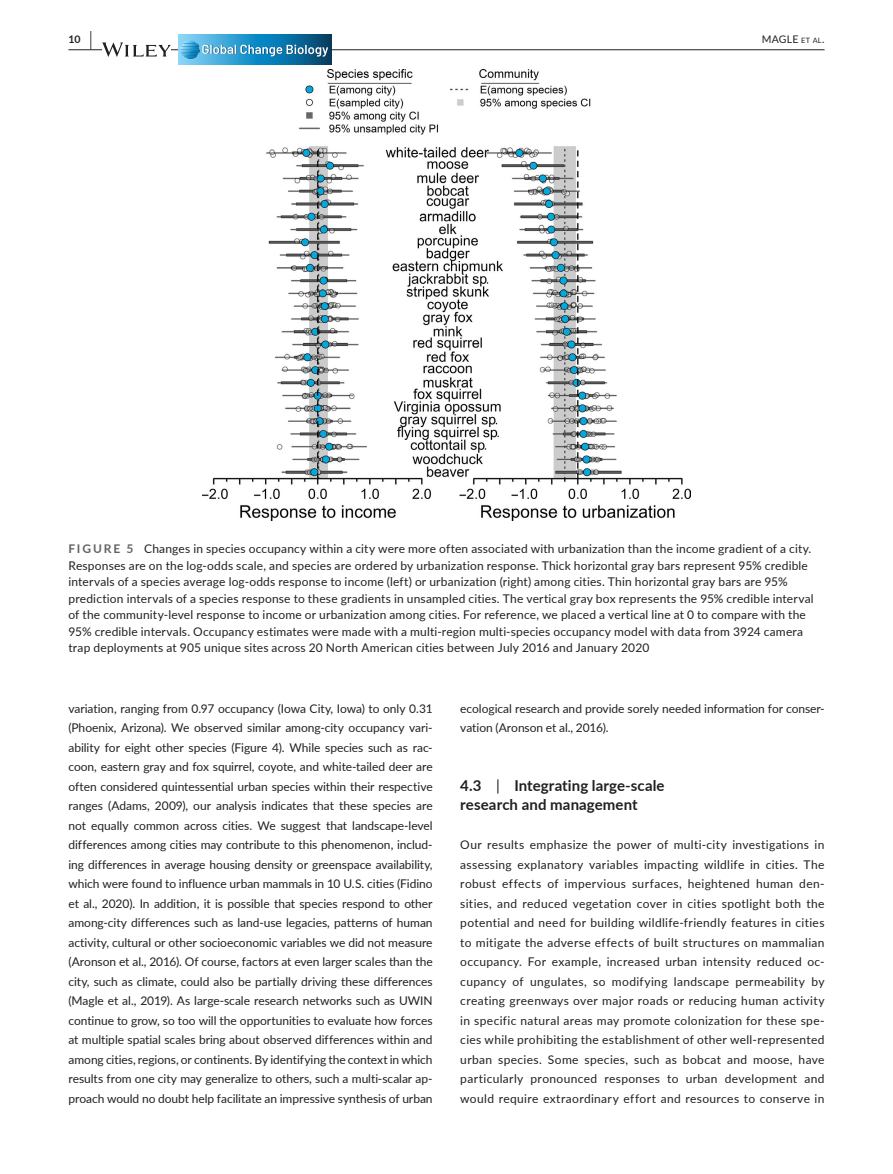
<style>
.page{position:relative;width:893px;height:1174px;background:#fff}
.page>*{position:absolute;margin:0;border:0;box-sizing:border-box;transform-origin:0 0}
.t1{font:700 15px/19.5px "Lato";letter-spacing:.005em;color:#231f20}
.t2{font:12px/19.5px "Lato";letter-spacing:.015em;color:#231f20;text-align:justify}
.t3{font:12px/19.5px "Lato";letter-spacing:-.005em;color:#231f20}
.t4{font:10.5px "Lato";letter-spacing:.02em;color:#231f20}
.t5{font:700 10.5px "Lato";color:#231f20}
.s1{font-size:19.5px}
.s2{font-size:7.35px}
.s3{font-weight:700;color:#636366}
.s4{font-weight:400}
</style>
<div class="page">
<hr style="left:68px;top:49px;width:756px;height:1px;background:#231f20">
<svg style="left:102px;top:42px;width:69px;height:15px"></svg>
<svg style="left:178px;top:64px;width:153px;height:1px"></svg>
<svg style="left:178px;top:35px;width:153px;height:29px;background:#2c8dbc"></svg>
<svg style="left:180px;top:40px;width:149px;height:19px;background:#4799c1"></svg>
<img style="left:202px;top:69px;width:489px;height:452px">
<p class="t5" style="left:68px;top:31px;width:25px">10 <span class="s1">|</span></p>
<p class="t4" style="left:762px;top:31px;width:64px">MAGLE <span class="s2">et al</span>.</p>
<p class="t2" style="left:68px;top:540px;width:747px;line-height:16.5px;text-align:left"><span class="s3">FIGURE 5</span> Changes in species occupancy within a city were more often associated with urbanization than the income gradient of a city.<br>Responses are on the log-odds scale, and species are ordered by urbanization response. Thick horizontal gray bars represent 95% credible intervals of a species average log-odds response to income (left) or urbanization (right) among cities. Thin horizontal gray bars are 95% prediction intervals of a species response to these gradients in unsampled cities. The vertical gray box represents the 95% credible interval of the community-level response to income or urbanization among cities. For reference, we placed a vertical line at 0 to compare with the 95% credible intervals. Occupancy estimates were made with a multi-region multi-species occupancy model with data from 3924 camera trap deployments at 905 unique sites across 20 North American cities between July 2016 and January 2020</p>
<p class="t2" style="left:68px;top:698px;width:366px">variation, ranging from 0.97 occupancy (Iowa City, Iowa) to only 0.31 (Phoenix, Arizona). We observed similar among-city occupancy vari&shy;ability for eight other species (Figure 4). While species such as rac&shy;coon, eastern gray and fox squirrel, coyote, and white-tailed deer are often considered quintessential urban species within their respective ranges (Adams, 2009), our analysis indicates that these species are not equally common across cities. We suggest that landscape-level differences among cities may contribute to this phenomenon, includ&shy;ing differences in average housing density or greenspace availability, which were found to influence urban mammals in 10 U.S. cities (Fidino et al., 2020). In addition, it is possible that species respond to other among-city differences such as land-use legacies, patterns of human activity, cultural or other socioeconomic variables we did not measure (Aronson et al., 2016). Of course, factors at even larger scales than the city, such as climate, could also be partially driving these differences (Magle et al., 2019). As large-scale research networks such as UWIN continue to grow, so too will the opportunities to evaluate how forces at multiple spatial scales bring about observed differences within and among cities, regions, or continents. By identifying the context in which results from one city may generalize to others, such a multi-scalar ap&shy;proach would no doubt help facilitate an impressive synthesis of urban</p>
<p class="t3" style="left:460px;top:698px;width:366px">ecological research and provide sorely needed information for conser&shy;vation (Aronson et al., 2016).</p>
<p class="t1" style="left:460px;top:775px;width:206px">4.3 <span class="s4">|</span> Integrating large-scale research and management</p>
<p class="t2" style="left:460px;top:834px;width:366px">Our results emphasize the power of multi-city investigations in assessing explanatory variables impacting wildlife in cities. The robust effects of impervious surfaces, heightened human den&shy;sities, and reduced vegetation cover in cities spotlight both the potential and need for building wildlife-friendly features in cities to mitigate the adverse effects of built structures on mammalian occupancy. For example, increased urban intensity reduced oc&shy;cupancy of ungulates, so modifying landscape permeability by creating greenways over major roads or reducing human activity in specific natural areas may promote colonization for these spe&shy;cies while prohibiting the establishment of other well-represented urban species. Some species, such as bobcat and moose, have particularly pronounced responses to urban development and would require extraordinary effort and resources to conserve in</p>
</div>
